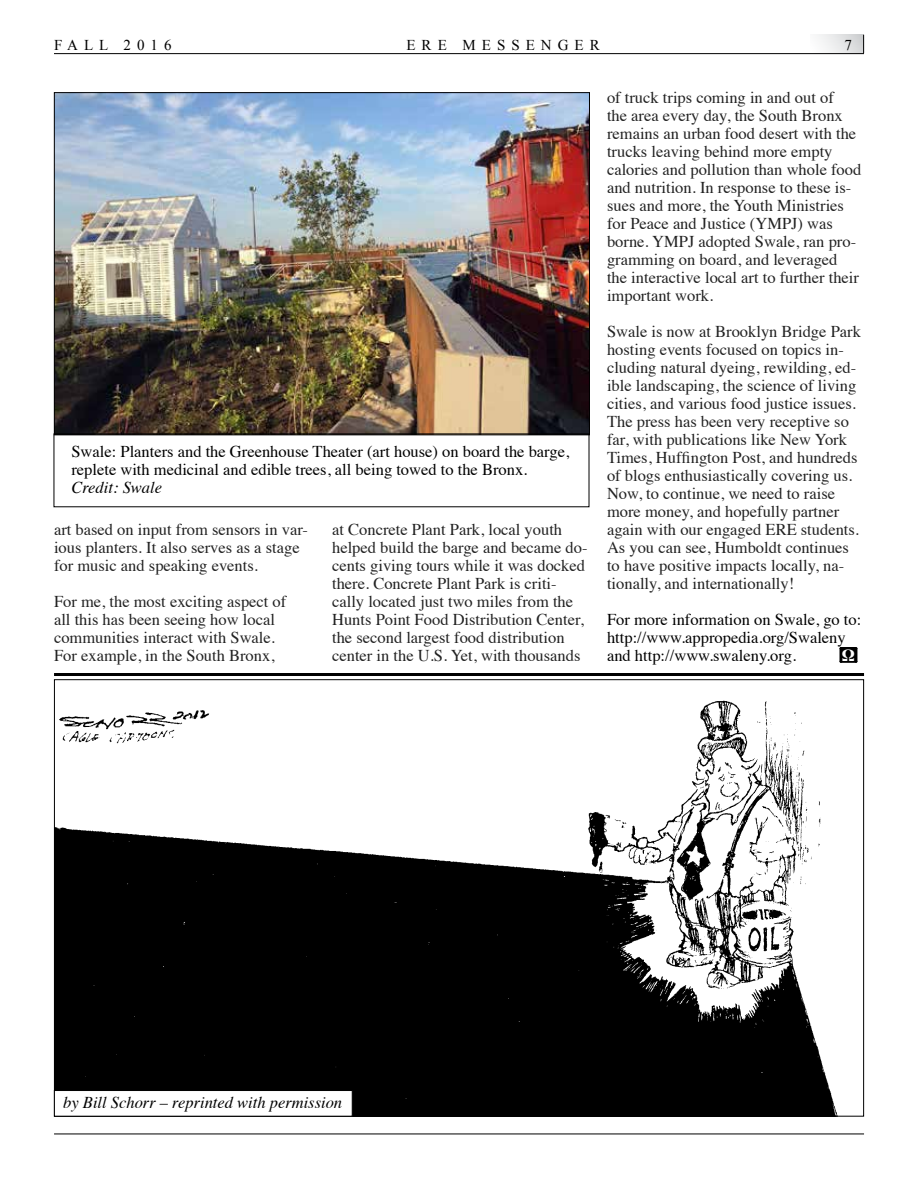
<style>
.page{position:relative;width:918px;height:1188px;background:#fff}
.page>*{position:absolute;margin:0;border:0;box-sizing:border-box;transform-origin:0 0}
.t1{font:16.5px/18px "Times";color:#222}
.t2{font:16.5px/18px "Times";color:#000}
.t3{font:italic 16.5px "Times";color:#000}
.t4{font:700 16.5px "Times";color:#fff}
.t5{font:15px "Times New Roman";letter-spacing:.4em;color:#000}
</style>
<div class="page">
<hr style="left:54px;top:1134px;width:810px;height:1px;background:#000">
<div style="left:840px;top:648px;width:17px;height:14px;border:1px solid #000"></div>
<div style="left:841px;top:648px;width:15px;height:14px;background:#000"></div>
<div style="left:841px;top:647px;width:15px;height:16px;border:1px solid #000"></div>
<img style="left:56px;top:94px;width:532px;height:339px">
<div style="left:54px;top:434px;width:535px;height:73px;border:1px solid #000"></div>
<div style="left:810px;top:35px;width:54px;height:19px;background:linear-gradient(to right,#fff,#d3d4d6)"></div>
<svg style="left:863px;top:35px;width:1px;height:18px"></svg>
<hr style="left:54px;top:53px;width:810px;height:1px;background:#000">
<img style="left:56px;top:700px;width:782px;height:415px">
<div style="left:54px;top:1090px;width:299px;height:27px;background:#fff;border:1px solid #000"></div>
<hr style="left:54px;top:673px;width:810px;height:3px;background:#000">
<p class="t5" style="left:54px;top:35px;width:119px">FALL 2016</p>
<p class="t5" style="left:406px;top:35px;width:195px">ERE MESSENGER</p>
<p class="t5" style="left:844px;top:35px;width:9px">7</p>
<p class="t2" style="left:71px;top:441px;width:499px">Swale: Planters and the Greenhouse Theater (art house) on board the barge, replete with medicinal and edible trees, all being towed to the Bronx.</p>
<p class="t3" style="left:71px;top:473px;width:92px">Credit: Swale</p>
<p class="t1" style="left:54px;top:519px;width:256px">art based on input from sensors in var&shy;ious planters. It also serves as a stage for music and speaking events.</p>
<p class="t1" style="left:54px;top:591px;width:234px">For me, the most exciting aspect of all this has been seeing how local communities interact with Swale.<br>For example, in the South Bronx,</p>
<p class="t1" style="left:332px;top:519px;width:257px">at Concrete Plant Park, local youth helped build the barge and became do&shy;cents giving tours while it was docked there. Concrete Plant Park is criti&shy;cally located just two miles from the Hunts Point Food Distribution Center, the second largest food distribution center in the U.S. Yet, with thousands</p>
<p class="t1" style="left:607px;top:87px;width:256px">of truck trips coming in and out of<br>the area every day, the South Bronx remains an urban food desert with the trucks leaving behind more empty calories and pollution than whole food and nutrition. In response to these is&shy;sues and more, the Youth Ministries for Peace and Justice (YMPJ) was borne. YMPJ adopted Swale, ran pro&shy;gramming on board, and leveraged the interactive local art to further their important work.</p>
<p class="t1" style="left:607px;top:321px;width:255px">Swale is now at Brooklyn Bridge Park hosting events focused on topics in&shy;cluding natural dyeing, rewilding, ed&shy;ible landscaping, the science of living cities, and various food justice issues.<br>The press has been very receptive so far, with publications like New York Times, Huffington Post, and hundreds of blogs enthusiastically covering us.<br>Now, to continue, we need to raise more money, and hopefully partner again with our engaged ERE students.<br>As you can see, Humboldt continues to have positive impacts locally, na&shy;tionally, and internationally!</p>
<p class="t2" style="left:607px;top:609px;width:256px">For more information on Swale, go to: http://www.appropedia.org/Swaleny and http://www.swaleny.org.</p>
<p class="t4" style="left:842px;top:639px;width:14px">Ω</p>
<p class="t3" style="left:63px;top:1089px;width:280px">by Bill Schorr – reprinted with permission</p>
</div>
